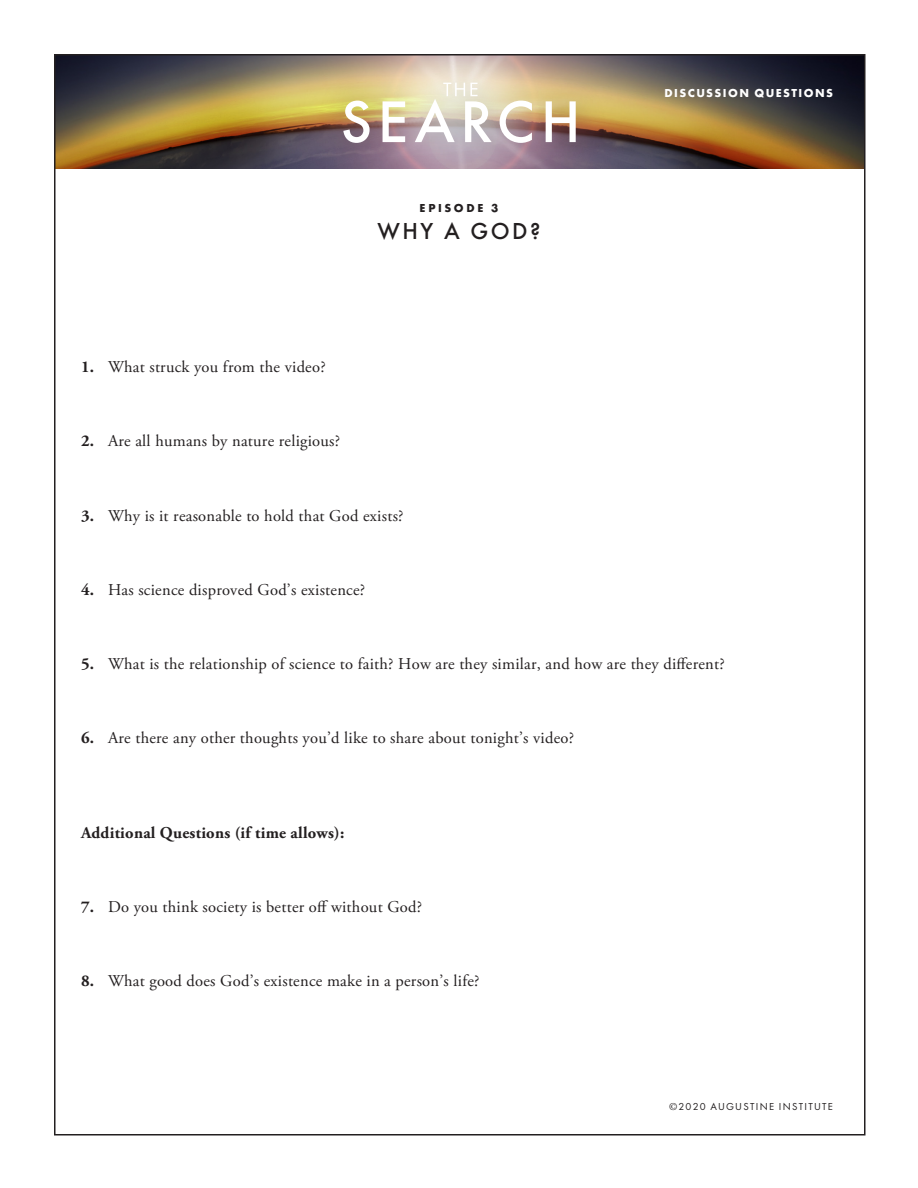
<style>
.page{position:relative;width:918px;height:1188px;background:#fff}
.page>*{position:absolute;margin:0;border:0;box-sizing:border-box;transform-origin:0 0}
.t1{font:500 24px "Futura T";letter-spacing:.1em;color:#231f20}
.t2{font:16.5px "Adobe Garamond Pro";letter-spacing:.015em;color:#231f20}
.t3{font:700 16.5px "Adobe Garamond Pro";letter-spacing:.015em;color:#231f20}
.t4{font:700 12px "Futura T";letter-spacing:.12em;color:#fff}
.t5{font:700 12px "Futura T";letter-spacing:.22em;color:#231f20}
.t6{font:10.5px "Futura T";letter-spacing:.12em;color:#231f20}
.s1{font-weight:700}
.s2{font-family:"Adobe Garamond Pro"}
</style>
<div class="page">
<img style="left:57px;top:57px;width:806px;height:112px">
<img style="left:303px;top:57px;width:313px;height:112px">
<svg style="left:343px;top:101px;width:27px;height:42px"></svg>
<svg style="left:383px;top:101px;width:22px;height:41px"></svg>
<svg style="left:415px;top:83px;width:77px;height:59px"></svg>
<svg style="left:500px;top:101px;width:32px;height:42px"></svg>
<svg style="left:546px;top:101px;width:30px;height:41px"></svg>
<p class="t5" style="left:420px;top:200px;width:80px">EPISODE 3</p>
<h1 class="t1" style="left:378px;top:216px;width:164px">WHY A GOD?</h1>
<p class="t2" style="left:81px;top:357px;width:246px"><span class="s1">1.</span> What struck you from the video?</p>
<p class="t2" style="left:81px;top:431px;width:261px"><span class="s1">2.</span> Are all humans by nature religious?</p>
<p class="t2" style="left:81px;top:506px;width:324px"><span class="s1">3.</span> Why is it reasonable to hold that God exists?</p>
<p class="t2" style="left:81px;top:580px;width:286px"><span class="s1">4.</span> Has science disproved God’s existence?</p>
<p class="t4" style="left:664px;top:86px;width:170px">DISCUSSION QUESTIONS</p>
<p class="t2" style="left:81px;top:654px;width:645px"><span class="s1">5.</span> What is the relationship of science to faith? How are they similar, and how are they different?</p>
<p class="t2" style="left:81px;top:728px;width:495px"><span class="s1">6.</span> Are there any other thoughts you’d like to share about tonight’s video?</p>
<p class="t3" style="left:81px;top:823px;width:265px">Additional Questions (if time allows):</p>
<p class="t2" style="left:81px;top:897px;width:343px"><span class="s1">7.</span> Do you think society is better off without God?</p>
<p class="t2" style="left:81px;top:971px;width:400px"><span class="s1">8.</span> What good does God’s existence make in a person’s life?</p>
<p class="t6" style="left:669px;top:1101px;width:165px"><span class="s2">©</span>2020 AUGUSTINE INSTITUTE</p>
</div>
